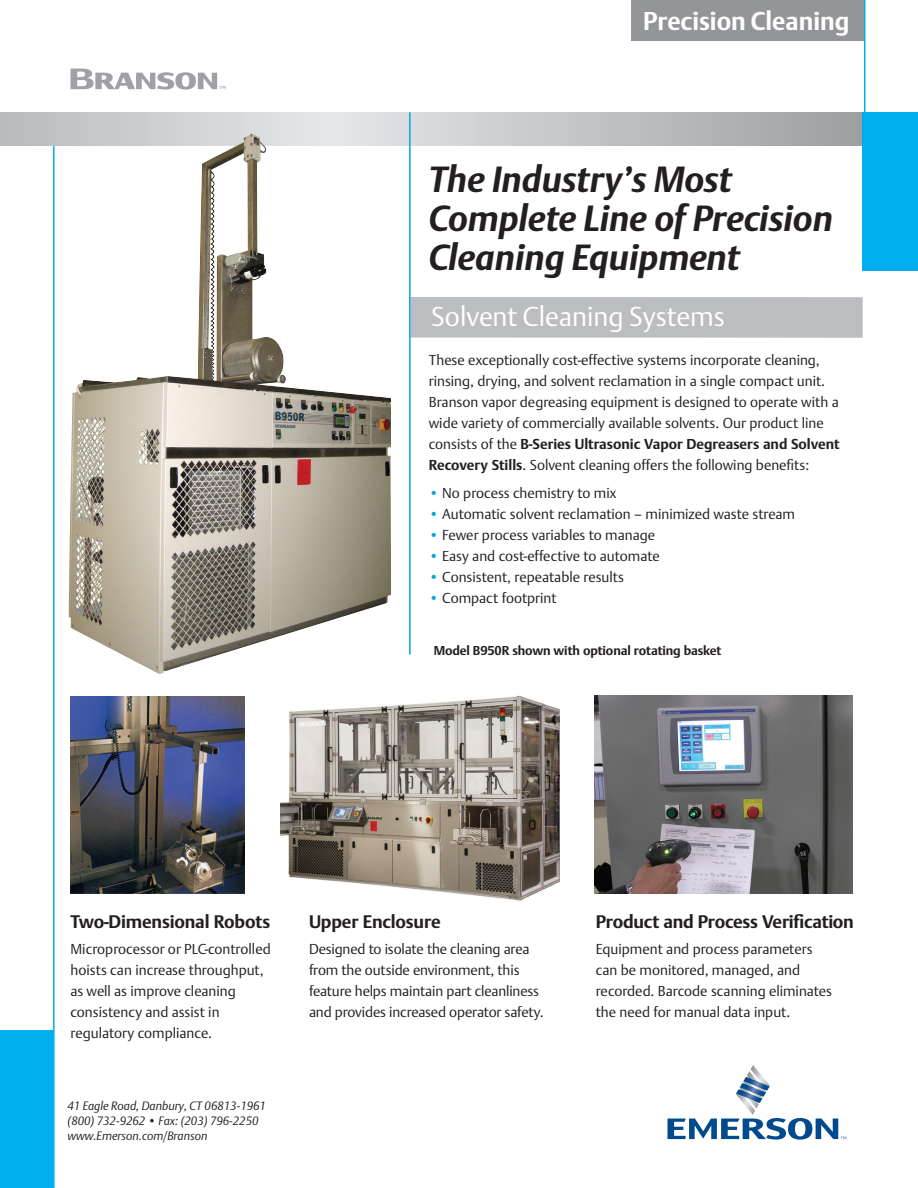
<style>
.page{position:relative;width:918px;height:1188px;background:#fff}
.page>*{position:absolute;margin:0;border:0;box-sizing:border-box;transform-origin:0 0}
.INTERIOR_Bro_headlin{font:italic 700 36px/39px "DTL Argo T";color:#231f20}
.INTERIOR_Bro_subhead{font:27px "DTL Argo T Light";color:#fff}
.Brief_graphic{font:700 25.5px "DTL Argo T";color:#fff}
.INTERIOR_Bro_body_co{font:700 18px "DTL Argo TOT";letter-spacing:-.01em;color:#231f20}
.INTERIOR_Bro_body_co-2{font:300 14.25px/21px "DTL Argo TOT";color:#231f20}
.INTERIOR_Bro_body_co-3{font:700 12.75px "DTL Argo TOT";letter-spacing:-.01em;color:#231f20}
.Address{font:italic 12px/15px "DTL Argo T Light";color:#231f20}
.s1{font-weight:700}
.s2{color:#00a5e3}
</style>
<div class="page">
<div style="left:0;top:1030px;width:54px;height:158px;background:#00aeef"></div>
<hr style="left:53px;top:123px;width:2px;height:1065px;background:#00aeef">
<div style="left:632px;top:0;width:233px;height:40px;background:#939598"></div>
<svg style="left:0;top:112px;width:863px;height:34px;background:#c4c5c8"></svg>
<div style="left:863px;top:112px;width:55px;height:159px;background:#00aeef"></div>
<hr style="left:864px;top:0;width:2px;height:271px;background:#00aeef">
<svg style="left:667px;top:1065px;width:179px;height:75px"></svg>
<svg style="left:71px;top:69px;width:155px;height:21px"></svg>
<img style="left:280px;top:695px;width:280px;height:206px">
<img style="left:594px;top:696px;width:258px;height:198px">
<img style="left:70px;top:696px;width:174px;height:197px">
<img style="left:69px;top:134px;width:322px;height:540px">
<div style="left:411px;top:297px;width:452px;height:41px;background:#bcbdc0"></div>
<hr style="left:409px;top:112px;width:2px;height:543px;background:#00a5e3">
<p class="Brief_graphic" style="left:643px;top:6px;width:208px">Precision Cleaning</p>
<p class="INTERIOR_Bro_headlin" style="left:429px;top:160px;width:406px">The Industry’s Most<br>Complete Line of Precision<br>Cleaning Equipment</p>
<p class="INTERIOR_Bro_subhead" style="left:431px;top:300px;width:295px">Solvent Cleaning Systems</p>
<p class="INTERIOR_Bro_body_co-2" style="left:429px;top:350px;width:412px">These exceptionally cost-effective systems incorporate cleaning, rinsing, drying, and solvent reclamation in a single compact unit.<br>Branson vapor degreasing equipment is designed to operate with a wide variety of commercially available solvents. Our product line consists of the <span class="s1">B-Series Ultrasonic Vapor Degreasers and Solvent Recovery Stills</span>. Solvent cleaning offers the following benefits:</p>
<p class="INTERIOR_Bro_body_co-2" style="left:429px;top:483px;width:189px"><span class="s2">•</span> No process chemistry to mix</p>
<p class="INTERIOR_Bro_body_co-2" style="left:429px;top:504px;width:368px"><span class="s2">•</span> Automatic solvent reclamation – minimized waste stream</p>
<p class="INTERIOR_Bro_body_co-2" style="left:429px;top:525px;width:228px"><span class="s2">•</span> Fewer process variables to manage</p>
<p class="INTERIOR_Bro_body_co-2" style="left:429px;top:546px;width:233px"><span class="s2">•</span> Easy and cost-effective to automate</p>
<p class="INTERIOR_Bro_body_co-2" style="left:429px;top:567px;width:197px"><span class="s2">•</span> Consistent, repeatable results</p>
<p class="INTERIOR_Bro_body_co-2" style="left:429px;top:588px;width:129px"><span class="s2">•</span> Compact footprint</p>
<p class="INTERIOR_Bro_body_co-3" style="left:434px;top:643px;width:289px">Model B950R shown with optional rotating basket</p>
<p class="INTERIOR_Bro_body_co" style="left:70px;top:911px;width:201px">Two-Dimensional Robots</p>
<p class="INTERIOR_Bro_body_co-2" style="left:70px;top:939px;width:202px">Microprocessor or PLC-controlled hoists can increase throughput, as well as improve cleaning consistency and assist in regulatory compliance.</p>
<p class="Address" style="left:68px;top:1099px;width:200px">41 Eagle Road, Danbury, CT 06813-1961 (800) 732-9262 • Fax: (203) 796-2250 www.Emerson.com/Branson</p>
<p class="INTERIOR_Bro_body_co" style="left:309px;top:911px;width:133px">Upper Enclosure</p>
<p class="INTERIOR_Bro_body_co-2" style="left:309px;top:939px;width:236px">Designed to isolate the cleaning area from the outside environment, this feature helps maintain part cleanliness and provides increased operator safety.</p>
<p class="INTERIOR_Bro_body_co" style="left:596px;top:911px;width:260px">Product and Process Verification</p>
<p class="INTERIOR_Bro_body_co-2" style="left:596px;top:939px;width:238px">Equipment and process parameters can be monitored, managed, and recorded. Barcode scanning eliminates the need for manual data input.</p>
</div>
